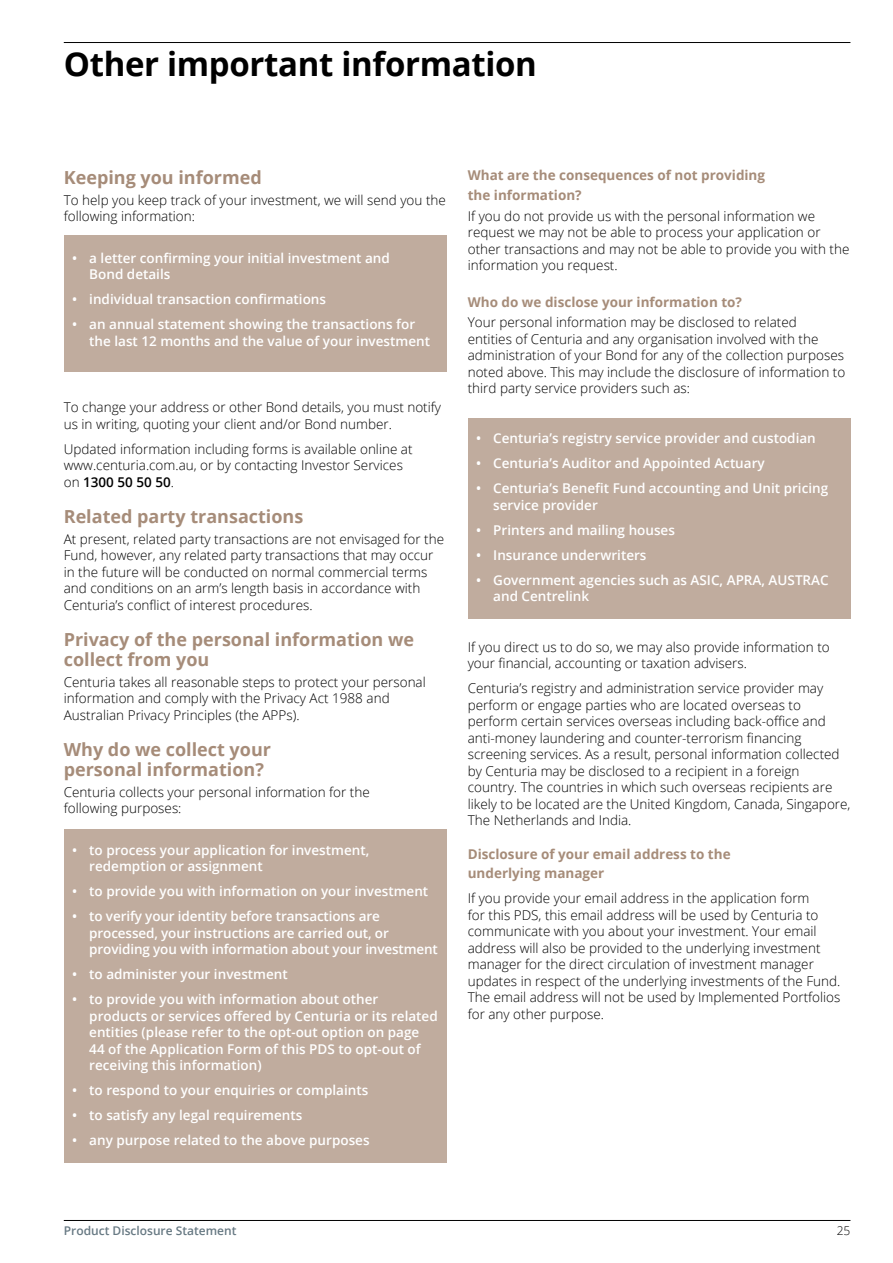
<style>
.page{position:relative;width:893px;height:1263px;background:#fff}
.page>*{position:absolute;margin:0;border:0;box-sizing:border-box;transform-origin:0 0}
.t1{font:700 33px "Open Sans";letter-spacing:-.01em;color:#000}
.t2{font:700 18px/19.5px "Open Sans";color:#a68c79}
.t3{font:300 13.5px/16.5px "Open Sans";color:#000}
.t4{font:600 13.5px/16.5px "Open Sans";color:#fff}
.t5{font:700 13.5px/19.5px "Open Sans";color:#a68c79}
.t6{font:600 12px "Open Sans";color:#677983}
.t7{font:300 12px "Open Sans";color:#000}
.s1{font-weight:600}
</style>
<div class="page">
<hr style="left:64px;top:1220px;width:786px;height:1px;background:#000">
<hr style="left:64px;top:42px;width:786px;height:1px;background:#000">
<div style="left:468px;top:418px;width:382px;height:200px;background:#c0ac9e"></div>
<div style="left:64px;top:829px;width:382px;height:333px;background:#c0ac9e"></div>
<div style="left:64px;top:235px;width:382px;height:137px;background:#c0ac9e"></div>
<h1 class="t1" style="left:64px;top:41px;width:475px">Other important information</h1>
<h2 class="t2" style="left:64px;top:167px;width:199px">Keeping you informed</h2>
<p class="t3" style="left:64px;top:191px;width:384px">To help you keep track of your investment, we will send you the following information:</p>
<p class="t4" style="left:89px;top:249px;width:302px;text-indent:-17px">• a letter confirming your initial investment and<br>Bond details</p>
<p class="t4" style="left:72px;top:291px;width:255px">• individual transaction confirmations</p>
<p class="t4" style="left:89px;top:316px;width:342px;text-indent:-17px">• an annual statement showing the transactions for the last 12 months and the value of your investment</p>
<p class="t3" style="left:64px;top:399px;width:379px">To change your address or other Bond details, you must notify us in writing, quoting your client and/or Bond number.</p>
<p class="t3" style="left:64px;top:440px;width:350px">Updated information including forms is available online at www.centuria.com.au, or by contacting Investor Services on <span class="s1">1300 50 50 50</span>.</p>
<h2 class="t2" style="left:64px;top:506px;width:241px">Related party transactions</h2>
<p class="t3" style="left:64px;top:530px;width:382px">At present, related party transactions are not envisaged for the Fund, however, any related party transactions that may occur in the future will be conducted on normal commercial terms and conditions on an arm’s length basis in accordance with Centuria’s conflict of interest procedures.</p>
<h2 class="t2" style="left:64px;top:630px;width:352px">Privacy of the personal information we collect from you</h2>
<p class="t3" style="left:64px;top:673px;width:364px">Centuria takes all reasonable steps to protect your personal information and comply with the Privacy Act 1988 and<br>Australian Privacy Principles (the APPs).</p>
<h2 class="t2" style="left:64px;top:739px;width:209px">Why do we collect your personal information?</h2>
<p class="t3" style="left:64px;top:783px;width:308px">Centuria collects your personal information for the following purposes:</p>
<p class="t4" style="left:89px;top:841px;width:281px;text-indent:-17px">• to process your application for investment, redemption or assignment</p>
<p class="t4" style="left:72px;top:882px;width:357px">• to provide you with information on your investment</p>
<p class="t4" style="left:89px;top:907px;width:350px;text-indent:-17px">• to verify your identity before transactions are processed, your instructions are carried out, or providing you with information about your investment</p>
<p class="t4" style="left:72px;top:965px;width:217px">• to administer your investment</p>
<p class="t4" style="left:89px;top:990px;width:350px;text-indent:-17px">• to provide you with information about other products or services offered by Centuria or its related entities (please refer to the opt-out option on page 44 of the Application Form of this PDS to opt-out of receiving this information)</p>
<p class="t4" style="left:72px;top:1081px;width:298px">• to respond to your enquiries or complaints</p>
<p class="t4" style="left:72px;top:1106px;width:232px">• to satisfy any legal requirements</p>
<p class="t4" style="left:72px;top:1131px;width:299px">• any purpose related to the above purposes</p>
<p class="t5" style="left:468px;top:165px;width:299px">What are the consequences of not providing the information?</p>
<p class="t3" style="left:468px;top:207px;width:383px">If you do not provide us with the personal information we request we may not be able to process your application or other transactions and may not be able to provide you with the information you request.</p>
<p class="t5" style="left:468px;top:292px;width:276px">Who do we disclose your information to?</p>
<p class="t3" style="left:468px;top:314px;width:379px">Your personal information may be disclosed to related<br>entities of Centuria and any organisation involved with the administration of your Bond for any of the collection purposes noted above. This may include the disclosure of information to third party service providers such as:</p>
<p class="t4" style="left:476px;top:430px;width:341px">• Centuria’s registry service provider and custodian</p>
<p class="t4" style="left:476px;top:455px;width:290px">• Centuria’s Auditor and Appointed Actuary</p>
<p class="t4" style="left:493px;top:480px;width:336px;text-indent:-17px">• Centuria’s Benefit Fund accounting and Unit pricing service provider</p>
<p class="t4" style="left:476px;top:521px;width:200px">• Printers and mailing houses</p>
<p class="t4" style="left:476px;top:546px;width:172px">• Insurance underwriters</p>
<p class="t4" style="left:493px;top:571px;width:337px;text-indent:-17px">• Government agencies such as ASIC, APRA, AUSTRAC and Centrelink</p>
<p class="t3" style="left:468px;top:638px;width:363px">If you direct us to do so, we may also provide information to your financial, accounting or taxation advisers.</p>
<p class="t3" style="left:468px;top:679px;width:384px">Centuria’s registry and administration service provider may perform or engage parties who are located overseas to perform certain services overseas including back-office and anti-money laundering and counter-terrorism financing screening services. As a result, personal information collected by Centuria may be disclosed to a recipient in a foreign country. The countries in which such overseas recipients are likely to be located are the United Kingdom, Canada, Singapore, The Netherlands and India.</p>
<p class="t5" style="left:468px;top:843px;width:264px">Disclosure of your email address to the underlying manager</p>
<p class="t3" style="left:468px;top:889px;width:374px">If you provide your email address in the application form<br>for this PDS, this email address will be used by Centuria to communicate with you about your investment. Your email address will also be provided to the underlying investment manager for the direct circulation of investment manager updates in respect of the underlying investments of the Fund.<br>The email address will not be used by Implemented Portfolios for any other purpose.</p>
<p class="t6" style="left:64px;top:1222px;width:174px">Product Disclosure Statement</p>
<p class="t7" style="left:837px;top:1222px;width:15px">25</p>
</div>
